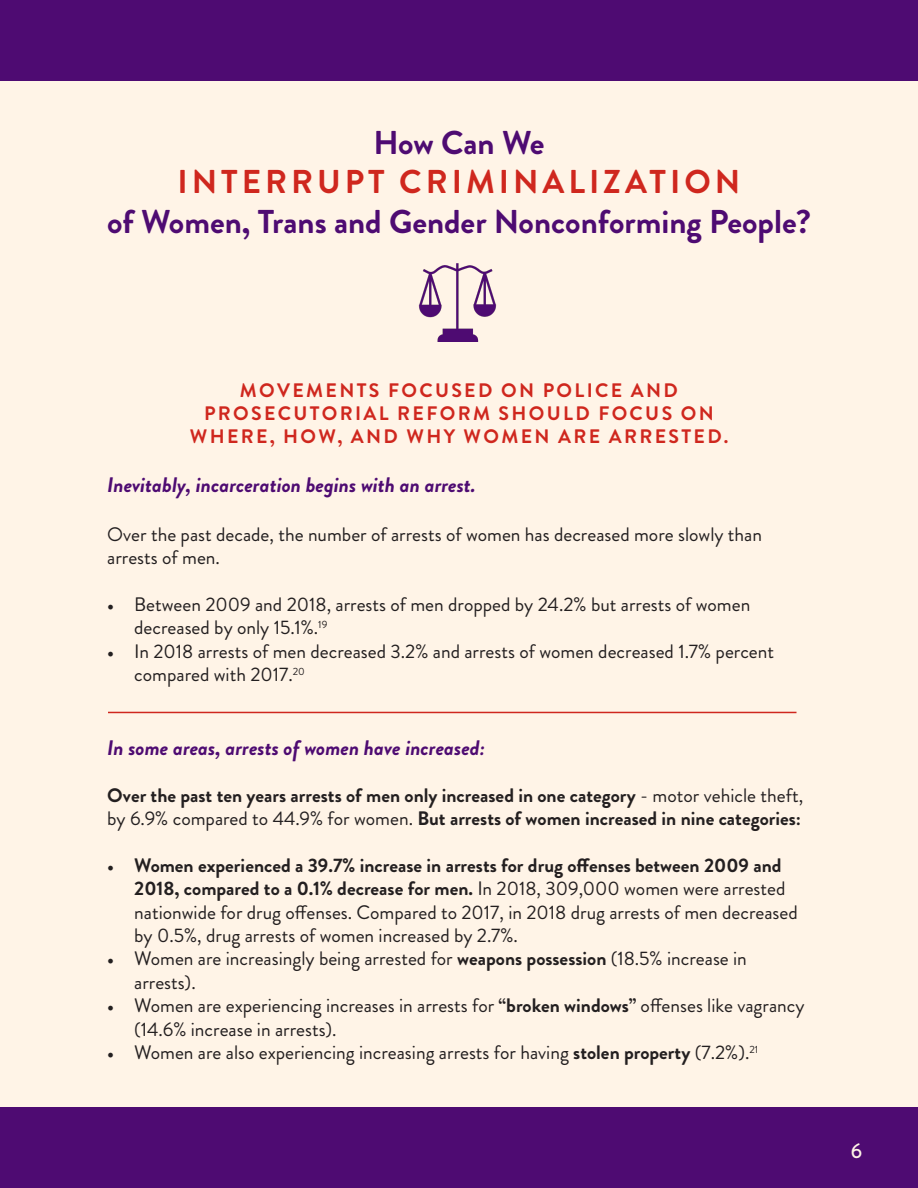
<style>
.page{position:relative;width:918px;height:1188px;background:#fff4e7}
.page>*{position:absolute;margin:0;border:0;box-sizing:border-box;transform-origin:0 0}
.t1{font:700 33px "Brandon Grotesque";color:#4e0b72}
.t2{font:700 33px "Brandon Grotesque";letter-spacing:.12em;color:#cf271e}
.t3{font:italic 700 21px "Brandon Grotesque";color:#4e0b72}
.t4{font:500 21px "Brandon Grotesque";color:#fff4e7}
.t5{font:19.5px/23.4px "Brandon Grotesque";color:#231f20}
.t6{font:700 19.5px/23.4px "Brandon Grotesque";color:#231f20}
.t7{font:700 19.5px "Brandon Grotesque";letter-spacing:.12em;color:#cf271e}
.s1{font-family:"Minion Pro";font-size:18px}
.s2{font-weight:400}
.s3{font-weight:700}
</style>
<div class="page">
<div style="left:0;top:0;width:918px;height:81px;background:#4e0b72"></div>
<div style="left:0;top:1107px;width:918px;height:81px;background:#4e0b72"></div>
<hr style="left:108px;top:712px;width:688px;height:1px;background:#cf271e">
<img style="left:418px;top:264px;width:79px;height:77px">
<p class="t1" style="left:373px;top:119px;width:173px">How Can We</p>
<p class="t2" style="left:178px;top:159px;width:564px">INTERRUPT CRIMINALIZATION</p>
<p class="t1" style="left:107px;top:199px;width:705px">of Women, Trans and Gender Nonconforming People?</p>
<p class="t7" style="left:240px;top:376px;width:440px">MOVEMENTS FOCUSED ON POLICE AND</p>
<p class="t7" style="left:204px;top:400px;width:511px">PROSECUTORIAL REFORM SHOULD FOCUS ON</p>
<p class="t7" style="left:190px;top:423px;width:540px">WHERE, HOW, AND WHY WOMEN ARE ARRESTED.</p>
<p class="t3" style="left:107px;top:470px;width:370px">Inevitably, incarceration begins with an arrest.</p>
<p class="t5" style="left:107px;top:523px;width:656px">Over the past decade, the number of arrests of women has decreased more slowly than arrests of men.</p>
<p class="t5" style="left:134px;top:593px;width:618px;text-indent:-27px"><span class="s1">•</span> Between 2009 and 2018, arrests of men dropped by 24.2% but arrests of women decreased by only 15.1%.<sup>19</sup></p>
<p class="t5" style="left:134px;top:640px;width:641px;text-indent:-27px"><span class="s1">•</span> In 2018 arrests of men decreased 3.2% and arrests of women decreased 1.7% percent compared with 2017.<sup>20</sup></p>
<p class="t3" style="left:107px;top:733px;width:379px">In some areas, arrests of women have increased:</p>
<p class="t6" style="left:107px;top:784px;width:697px">Over the past ten years arrests of men only increased in one category <span class="s2">- motor vehicle theft, by 6.9% compared to 44.9% for women.</span> But arrests of women increased in nine categories:</p>
<p class="t5" style="left:134px;top:854px;width:665px;text-indent:-27px"><span class="s1">•</span> <span class="s3">Women experienced a 39.7% increase in arrests for drug offenses between 2009 and 2018, compared to a 0.1% decrease for men.</span> In 2018, 309,000 women were arrested nationwide for drug offenses. Compared to 2017, in 2018 drug arrests of men decreased by 0.5%, drug arrests of women increased by 2.7%.</p>
<p class="t5" style="left:134px;top:947px;width:614px;text-indent:-27px"><span class="s1">•</span> Women are increasingly being arrested for <span class="s3">weapons possession</span> (18.5% increase in arrests).</p>
<p class="t5" style="left:134px;top:994px;width:672px;text-indent:-27px"><span class="s1">•</span> Women are experiencing increases in arrests for <span class="s3">“broken windows”</span> offenses like vagrancy (14.6% increase in arrests).</p>
<p class="t5" style="left:107px;top:1041px;width:653px"><span class="s1">•</span> Women are also experiencing increasing arrests for having <span class="s3">stolen property</span> (7.2%).<sup>21</sup></p>
<p class="t4" style="left:851px;top:1136px;width:13px">6</p>
</div>
